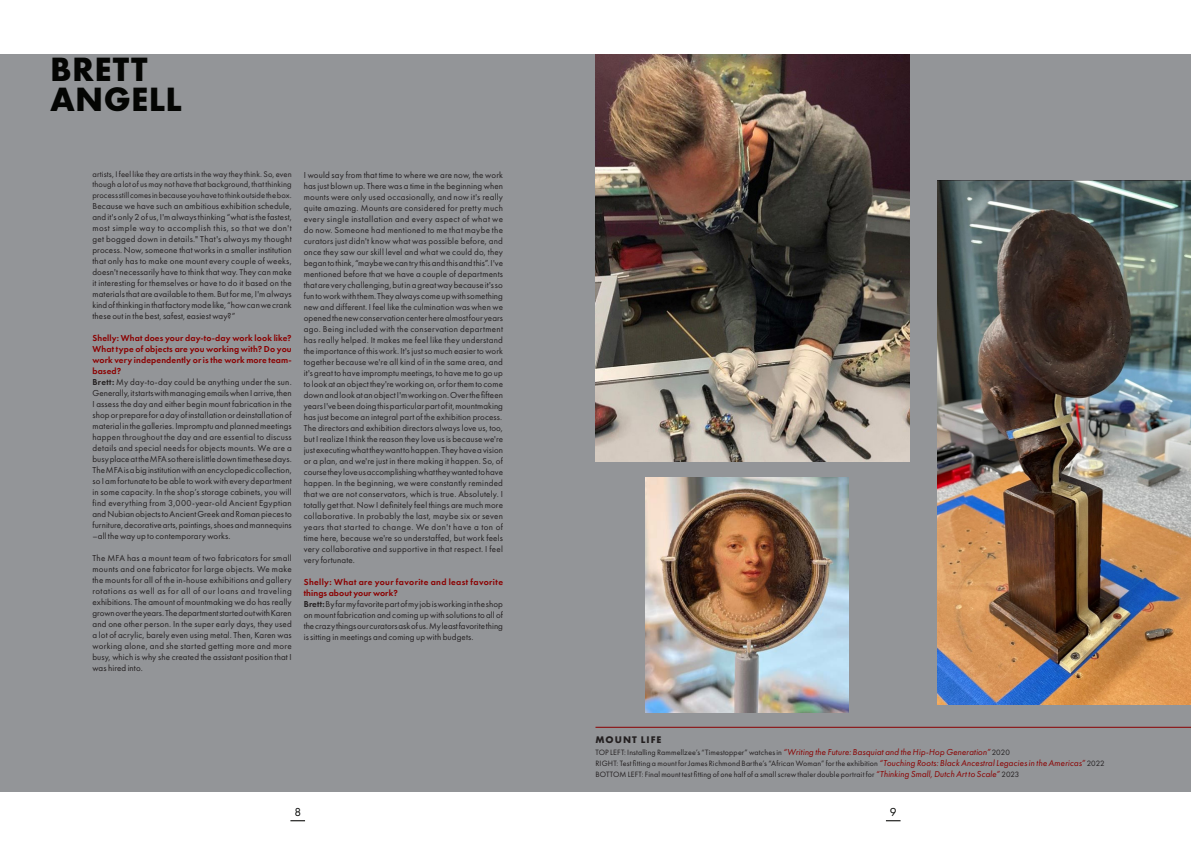
<style>
.page{position:relative;width:1191px;height:842px;background:#fff}
.page>*{position:absolute;margin:0;border:0;box-sizing:border-box;transform-origin:0 0}
.t1{font:700 35px/30px "Futura PT";letter-spacing:.01em;color:#040503}
.t2{font:12px "Futura PT";color:#040503}
.t3{font:700 10px "Futura PT";letter-spacing:.1em;color:#231f20}
.t4{font:9px/11px "Futura PT";letter-spacing:.01em;color:#231f20;text-align:justify}
.t5{font:8.5px/10px "Futura PT";letter-spacing:.01em;color:#231f20}
.t6{font:8px/11px "Futura PT";letter-spacing:.015em;color:#231f20}
.s1{font-weight:600;color:#8b0000}
.s2{font-weight:600}
.s3{font-style:italic;font-size:9px;color:#8b0000}
</style>
<div class="page">
<div style="left:0;top:54px;width:1191px;height:738px;background:#939598"></div>
<svg style="left:290px;top:820px;width:15px;height:1px"></svg>
<svg style="left:886px;top:820px;width:14px;height:1px"></svg>
<img style="left:645px;top:478px;width:204px;height:235px">
<hr style="left:595px;top:727px;width:596px;height:1px;background:#8b0000">
<img style="left:937px;top:180px;width:254px;height:524px">
<img style="left:595px;top:54px;width:314px;height:407px">
<h1 class="t1" style="left:50px;top:53px;width:133px">BRETT<br>ANGELL</h1>
<p class="t5" style="left:92px;top:170px;width:201px">artists, I feel like they are artists in the way they think. So, even though a lot of us may not have that background, that thinking</p>
<p class="t5" style="left:92px;top:191px;width:201px">process still comes in because you have to think outside the box.</p>
<p class="t4" style="left:92px;top:201px;width:201px">Because we have such an ambitious exhibition schedule, and it's only 2 of us, I'm always thinking “what is the fastest, most simple way to accomplish this, so that we don't get bogged down in details." That's always my thought process. Now, someone that works in a smaller institution that only has to make one mount every couple of weeks, doesn't necessarily have to think that way. They can make it interesting for themselves or have to do it based on the materials that are available to them. But for me, I'm always kind of thinking in that factory mode like, “how can we crank these out in the best, safest, easiest way?”</p>
<p class="t4" style="left:92px;top:333px;width:201px;text-align:left"><span class="s1">Shelly: What does your day-to-day work look like?<br>What type of objects are you working with? Do you work very independently or is the work more team&shy;based?<br></span><span class="s2">Brett:</span> My day-to-day could be anything under the sun.<br>Generally, it starts with managing emails when I arrive, then I assess the day and either begin mount fabrication in the shop or prepare for a day of installation or deinstallation of material in the galleries. Impromptu and planned meetings happen throughout the day and are essential to discuss details and special needs for objects mounts. We are a busy place at the MFA so there is little down time these days.<br>The MFA is a big institution with an encyclopedic collection, so I am fortunate to be able to work with every department in some capacity. In the shop’s storage cabinets, you will find everything from 3,000-year-old Ancient Egyptian and Nubian objects to Ancient Greek and Roman pieces to furniture, decorative arts, paintings, shoes and mannequins –all the way up to contemporary works.</p>
<p class="t4" style="left:92px;top:553px;width:201px">The MFA has a mount team of two fabricators for small mounts and one fabricator for large objects. We make the mounts for all of the in-house exhibitions and gallery rotations as well as for all of our loans and traveling exhibitions. The amount of mountmaking we do has really grown over the years. The department started out with Karen and one other person. In the super early days, they used a lot of acrylic, barely even using metal. Then, Karen was working alone, and she started getting more and more busy, which is why she created the assistant position that I was hired into.</p>
<p class="t4" style="left:304px;top:169px;width:201px">I would say from that time to where we are now, the work has just blown up. There was a time in the beginning when mounts were only used occasionally, and now it's really quite amazing. Mounts are considered for pretty much every single installation and every aspect of what we do now. Someone had mentioned to me that maybe the curators just didn't know what was possible before, and once they saw our skill level and what we could do, they began to think, “maybe we can try this and this and this”. I've mentioned before that we have a couple of departments that are very challenging, but in a great way because it's so fun to work with them. They always come up with something new and different. I feel like the culmination was when we opened the new conservation center here almost four years ago. Being included with the conservation department has really helped. It makes me feel like they understand the importance of this work. It's just so much easier to work together because we're all kind of in the same area, and it's great to have impromptu meetings, to have me to go up to look at an object they're working on, or for them to come down and look at an object I'm working on. Over the fifteen years I've been doing this particular part of it, mountmaking has just become an integral part of the exhibition process.<br>The directors and exhibition directors always love us, too, but I realize I think the reason they love us is because we're just executing what they want to happen. They have a vision or a plan, and we're just in there making it happen. So, of course they love us accomplishing what they wanted to have happen. In the beginning, we were constantly reminded that we are not conservators, which is true. Absolutely. I totally get that. Now I definitely feel things are much more collaborative. In probably the last, maybe six or seven years that started to change. We don't have a ton of time here, because we're so understaffed, but work feels very collaborative and supportive in that respect. I feel very fortunate.</p>
<p class="t4" style="left:304px;top:576px;width:201px;text-align:left"><span class="s1">Shelly: What are your favorite and least favorite things about your work?<br></span><span class="s2">Brett:</span> By far my favorite part of my job is working in the shop on mount fabrication and coming up with solutions to all of the crazy things our curators ask of us. My least favorite thing is sitting in meetings and coming up with budgets.</p>
<p class="t3" style="left:595px;top:733px;width:67px">MOUNT LIFE</p>
<p class="t6" style="left:595px;top:747px;width:511px">TOP LEFT: Installing Rammellzee’s “Timestopper” watches in <span class="s3">“Writing the Future: Basquiat and the Hip-Hop Generation”</span> 2020<br>RIGHT: Test fitting a mount for James Richmond Barthe’s “African Woman” for the exhibition <span class="s3">“Touching Roots: Black Ancestral Legacies in the Americas”</span> 2022<br>BOTTOM LEFT: Final mount test fitting of one half of a small screw thaler double portrait for <span class="s3">“Thinking Small, Dutch Art to Scale”</span> 2023</p>
<h2 class="t2" style="left:294px;top:805px;width:8px">8</h2>
<h2 class="t2" style="left:890px;top:805px;width:8px">9</h2>
</div>
